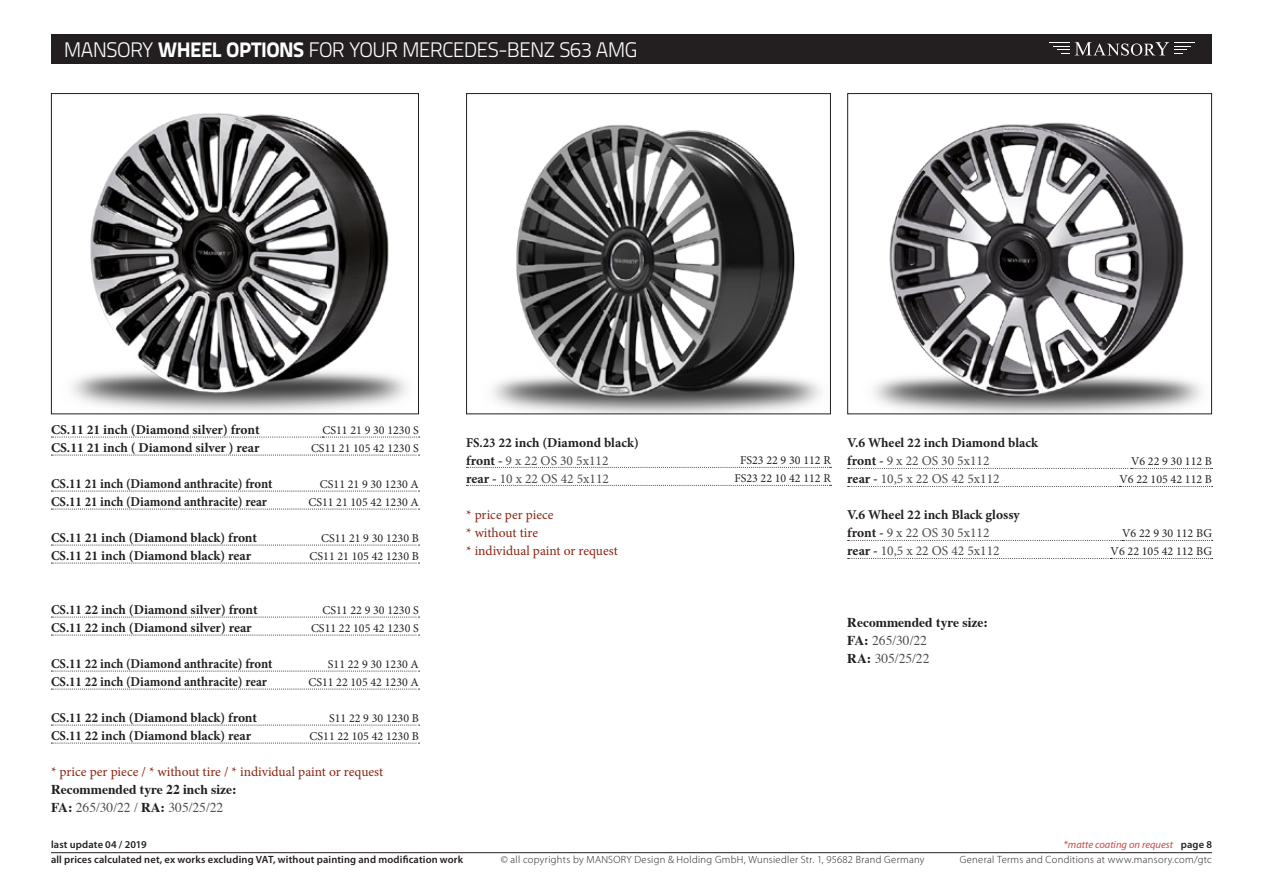
<style>
.page{position:relative;width:1263px;height:893px;background:#fff}
.page>*{position:absolute;margin:0;border:0;box-sizing:border-box;transform-origin:0 0}
.nadpis{font:300 21px "Titillium Text 22 L";letter-spacing:-.03em;color:#fff}
.name_of_product{font:700 13.5px "Minion Pro";color:#231f20;scale:.94 1}
.name_of_product-2{font:13.5px "Minion Pro";color:#4b4c4d}
.name_of_product-3{font:700 13.5px "Minion Pro";color:#231f20}
.description{font:13.5px "Minion Pro";color:#8a2512}
.poznamka_red{font:13.5px "Times";color:#4b4c4d}
.poznamka_red-2{font:700 13.5px "Times";color:#231f20}
.NR{font:12px "Minion Pro";color:#231f20}
.t1{font:300 10.5px "Myriad Pro";letter-spacing:.03em;color:#231f20}
.t2{font:600 10.5px "Myriad Pro";letter-spacing:.015em;color:#231f20}
.t3{font:italic 10.5px "Myriad Pro";color:#c24a49}
.s1{font-weight:800}
.s2{font-weight:700;color:#231f20}
.s3{font-weight:600;font-style:normal;color:#231f20}
</style>
<div class="page">
<div style="left:51px;top:34px;width:1161px;height:30px;background:#231f20"></div>
<svg style="left:1049px;top:42px;width:20px;height:12px"></svg>
<svg style="left:1075px;top:42px;width:120px;height:14px"></svg>
<hr style="left:51px;top:852px;width:1161px;height:1px;background:#231f20">
<img style="left:72px;top:113px;width:335px;height:299px">
<div style="left:51px;top:93px;width:368px;height:321px;border:1px solid #231f20"></div>
<svg style="left:466px;top:467px;width:365px;height:1px"></svg>
<svg style="left:466px;top:485px;width:365px;height:1px"></svg>
<svg style="left:848px;top:468px;width:365px;height:1px"></svg>
<svg style="left:848px;top:486px;width:365px;height:1px"></svg>
<svg style="left:848px;top:540px;width:365px;height:1px"></svg>
<svg style="left:848px;top:558px;width:365px;height:1px"></svg>
<img style="left:492px;top:125px;width:329px;height:287px">
<div style="left:466px;top:93px;width:365px;height:321px;border:1px solid #231f20"></div>
<img style="left:873px;top:122px;width:329px;height:290px">
<div style="left:847px;top:93px;width:365px;height:321px;border:1px solid #231f20"></div>
<svg style="left:51px;top:437px;width:369px;height:1px"></svg>
<svg style="left:51px;top:455px;width:369px;height:1px"></svg>
<svg style="left:51px;top:491px;width:369px;height:1px"></svg>
<svg style="left:51px;top:509px;width:369px;height:1px"></svg>
<svg style="left:51px;top:545px;width:369px;height:1px"></svg>
<svg style="left:51px;top:563px;width:369px;height:1px"></svg>
<svg style="left:51px;top:617px;width:369px;height:1px"></svg>
<svg style="left:51px;top:635px;width:369px;height:1px"></svg>
<svg style="left:51px;top:671px;width:369px;height:1px"></svg>
<svg style="left:51px;top:689px;width:369px;height:1px"></svg>
<svg style="left:51px;top:725px;width:369px;height:1px"></svg>
<svg style="left:51px;top:743px;width:369px;height:1px"></svg>
<p class="nadpis" style="left:64px;top:34px;width:575px">MANSORY <span class="s1">WHEEL OPTIONS</span> FOR YOUR MERCEDES-BENZ S63 AMG</p>
<p class="name_of_product-3" style="left:51px;top:420px;width:210px">CS.11 21 inch (Diamond silver) front</p>
<p class="name_of_product-3" style="left:51px;top:438px;width:210px">CS.11 21 inch ( Diamond silver ) rear</p>
<p class="name_of_product" style="left:51px;top:474px;width:237px">CS.11 21 inch (Diamond anthracite) front</p>
<p class="name_of_product" style="left:51px;top:492px;width:231px">CS.11 21 inch (Diamond anthracite) rear</p>
<p class="name_of_product" style="left:51px;top:528px;width:221px">CS.11 21 inch (Diamond black) front</p>
<p class="name_of_product" style="left:51px;top:546px;width:214px">CS.11 21 inch (Diamond black) rear</p>
<p class="NR" style="left:322px;top:422px;width:98px">CS11 21 9 30 1230 S</p>
<p class="NR" style="left:311px;top:440px;width:109px">CS11 21 105 42 1230 S</p>
<p class="NR" style="left:320px;top:476px;width:100px">CS11 21 9 30 1230 A</p>
<p class="NR" style="left:308px;top:494px;width:112px">CS11 21 105 42 1230 A</p>
<p class="NR" style="left:321px;top:530px;width:99px">CS11 21 9 30 1230 B</p>
<p class="NR" style="left:310px;top:548px;width:111px">CS11 21 105 42 1230 B</p>
<p class="name_of_product" style="left:51px;top:600px;width:221px">CS.11 22 inch (Diamond silver) front</p>
<p class="name_of_product" style="left:51px;top:618px;width:215px">CS.11 22 inch (Diamond silver) rear</p>
<p class="name_of_product" style="left:51px;top:654px;width:237px">CS.11 22 inch (Diamond anthracite) front</p>
<p class="name_of_product" style="left:51px;top:672px;width:231px">CS.11 22 inch (Diamond anthracite) rear</p>
<p class="name_of_product" style="left:51px;top:708px;width:221px">CS.11 22 inch (Diamond black) front</p>
<p class="name_of_product" style="left:51px;top:726px;width:214px">CS.11 22 inch (Diamond black) rear</p>
<p class="description" style="left:51px;top:763px;width:334px">* price per piece / * without tire / * individual paint or request</p>
<p class="poznamka_red-2" style="left:51px;top:777px;width:187px">Recommended tyre 22 inch size:</p>
<p class="poznamka_red" style="left:51px;top:795px;width:174px"><span class="s2">FA:</span> 265/30/22 / <span class="s2">RA:</span> 305/25/22</p>
<p class="NR" style="left:322px;top:602px;width:98px">CS11 22 9 30 1230 S</p>
<p class="NR" style="left:311px;top:620px;width:109px">CS11 22 105 42 1230 S</p>
<p class="NR" style="left:328px;top:656px;width:92px">S11 22 9 30 1230 A</p>
<p class="NR" style="left:308px;top:674px;width:112px">CS11 22 105 42 1230 A</p>
<p class="NR" style="left:329px;top:710px;width:91px">S11 22 9 30 1230 B</p>
<p class="NR" style="left:310px;top:728px;width:111px">CS11 22 105 42 1230 B</p>
<p class="name_of_product" style="left:466px;top:434px;width:185px">FS.23 22 inch (Diamond black)</p>
<p class="name_of_product-2" style="left:466px;top:452px;width:144px"><span class="s2">front -</span> 9 x 22 OS 30 5x112</p>
<p class="name_of_product-2" style="left:466px;top:470px;width:144px"><span class="s2">rear -</span> 10 x 22 OS 42 5x112</p>
<p class="description" style="left:466px;top:506px;width:89px">* price per piece</p>
<p class="description" style="left:466px;top:524px;width:73px">* without tire</p>
<p class="description" style="left:466px;top:542px;width:153px">* individual paint or request</p>
<p class="NR" style="left:740px;top:452px;width:92px">FS23 22 9 30 112 R</p>
<p class="NR" style="left:734px;top:470px;width:98px">FS23 22 10 42 112 R</p>
<p class="name_of_product-3" style="left:847px;top:434px;width:192px">V.6 Wheel 22 inch Diamond black</p>
<p class="name_of_product-2" style="left:847px;top:452px;width:144px"><span class="s2">front -</span> 9 x 22 OS 30 5x112</p>
<p class="name_of_product-2" style="left:847px;top:470px;width:154px"><span class="s2">rear -</span> 10,5 x 22 OS 42 5x112</p>
<p class="name_of_product-3" style="left:847px;top:506px;width:174px">V.6 Wheel 22 inch Black glossy</p>
<p class="name_of_product-2" style="left:847px;top:524px;width:144px"><span class="s2">front -</span> 9 x 22 OS 30 5x112</p>
<p class="name_of_product-2" style="left:847px;top:542px;width:154px"><span class="s2">rear -</span> 10,5 x 22 OS 42 5x112</p>
<p class="poznamka_red-2" style="left:847px;top:610px;width:142px">Recommended tyre size:</p>
<p class="poznamka_red" style="left:847px;top:628px;width:81px"><span class="s2">FA:</span> 265/30/22</p>
<p class="poznamka_red" style="left:847px;top:646px;width:84px"><span class="s2">RA:</span> 305/25/22</p>
<p class="NR" style="left:1131px;top:454px;width:82px">V6 22 9 30 112 B</p>
<p class="NR" style="left:1119px;top:472px;width:94px">V6 22 105 42 112 B</p>
<p class="NR" style="left:1122px;top:526px;width:91px">V6 22 9 30 112 BG</p>
<p class="NR" style="left:1111px;top:544px;width:103px">V6 22 105 42 112 BG</p>
<p class="t2" style="left:51px;top:838px;width:97px">last update 04 / 2019</p>
<p class="t3" style="left:1063px;top:838px;width:150px">*matte coating on request <span class="s3">page 8</span></p>
<p class="t2" style="left:51px;top:853px;width:414px">all prices calculated net, ex works excluding VAT, without painting and modification work</p>
<p class="t1" style="left:501px;top:853px;width:425px">© all copyrights by MANSORY Design &amp; Holding GmbH, Wunsiedler Str. 1, 95682 Brand Germany</p>
<p class="t1" style="left:960px;top:853px;width:253px">General Terms and Conditions at www.mansory.com/gtc</p>
</div>
